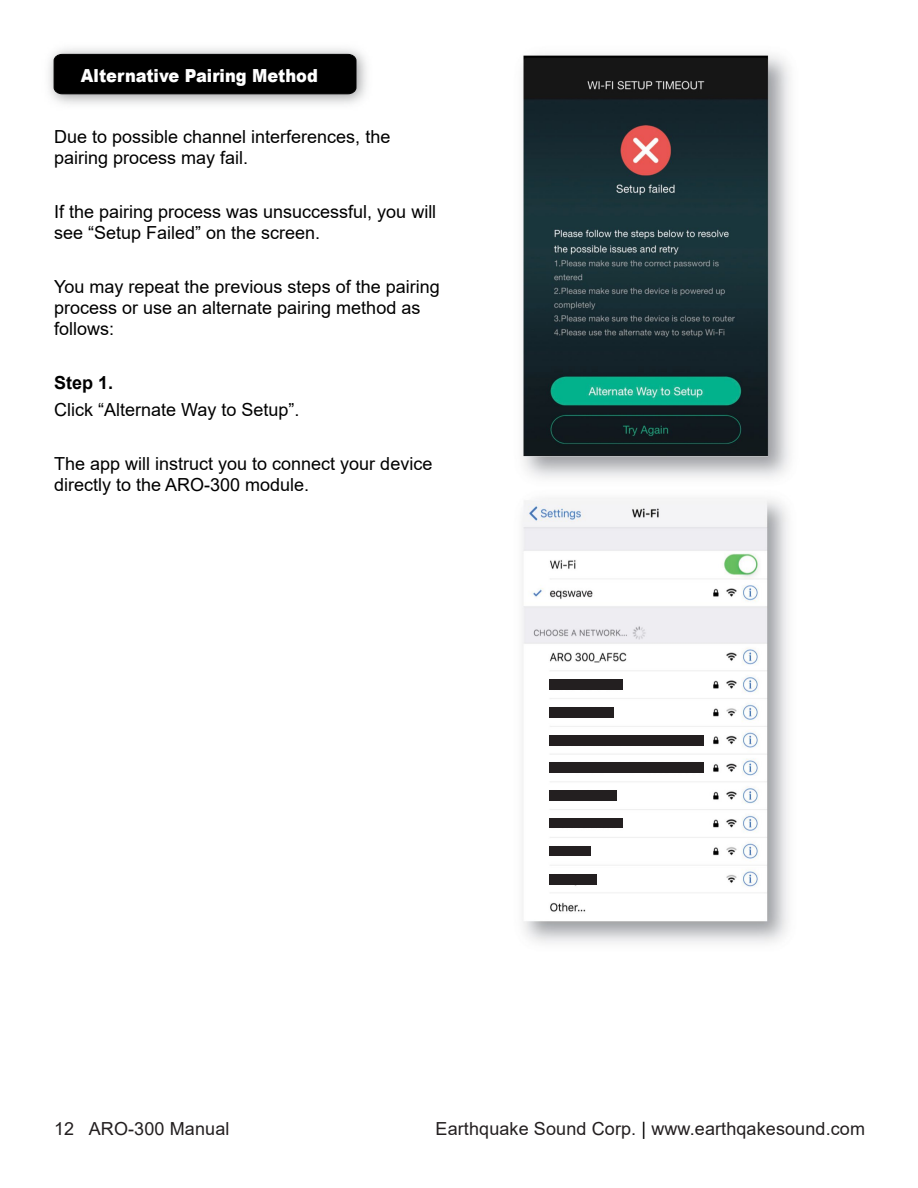
<style>
.page{position:relative;width:918px;height:1188px;background:#fff}
.page>*{position:absolute;margin:0;border:0;box-sizing:border-box;transform-origin:0 0}
.t1{font:18px/21px "Arial";color:#000}
.t2{font:18px "Arial";letter-spacing:.005em;color:#231f20}
.t3{font:900 18px "Arial";color:#fff;scale:.9 1}
.t4{font:700 18px "Arial";color:#000}
.s1{color:#000}
</style>
<div class="page">
<img style="left:522px;top:498px;width:266px;height:445px">
<div style="left:549px;top:790px;width:68px;height:11px;background:#231f20"></div>
<div style="left:549px;top:819px;width:74px;height:9px;background:#231f20"></div>
<div style="left:549px;top:846px;width:42px;height:10px;background:#231f20"></div>
<div style="left:549px;top:874px;width:48px;height:11px;background:#231f20"></div>
<div style="left:549px;top:762px;width:155px;height:11px;background:#231f20"></div>
<div style="left:549px;top:735px;width:155px;height:11px;background:#231f20"></div>
<div style="left:549px;top:707px;width:65px;height:11px;background:#231f20"></div>
<div style="left:549px;top:680px;width:74px;height:10px;background:#231f20"></div>
<img style="left:522px;top:54px;width:268px;height:424px">
<img style="left:48px;top:48px;width:319px;height:56px">
<div style="left:54px;top:54px;width:302px;height:40px;background:#000"></div>
<p class="t3" style="left:81px;top:62px;width:265px">Alternative Pairing Method</p>
<p class="t1" style="left:54px;top:126px;width:338px">Due to possible channel interferences, the pairing process may fail.</p>
<p class="t1" style="left:54px;top:201px;width:384px">If the pairing process was unsuccessful, you will see “Setup Failed” on the screen.</p>
<p class="t1" style="left:54px;top:276px;width:387px">You may repeat the previous steps of the pairing process or use an alternate pairing method as follows:</p>
<p class="t4" style="left:54px;top:370px;width:61px">Step 1.</p>
<p class="t1" style="left:54px;top:399px;width:247px">Click “Alternate Way to Setup”.</p>
<p class="t1" style="left:54px;top:453px;width:380px">The app will instruct you to connect your device directly to the ARO-300 module.</p>
<p class="t2" style="left:54px;top:1116px;width:177px">12 ARO-300 Manual</p>
<p class="t2" style="left:436px;top:1116px;width:431px">Earthquake Sound Corp. <span class="s1">|</span> www.earthqakesound.com</p>
</div>
